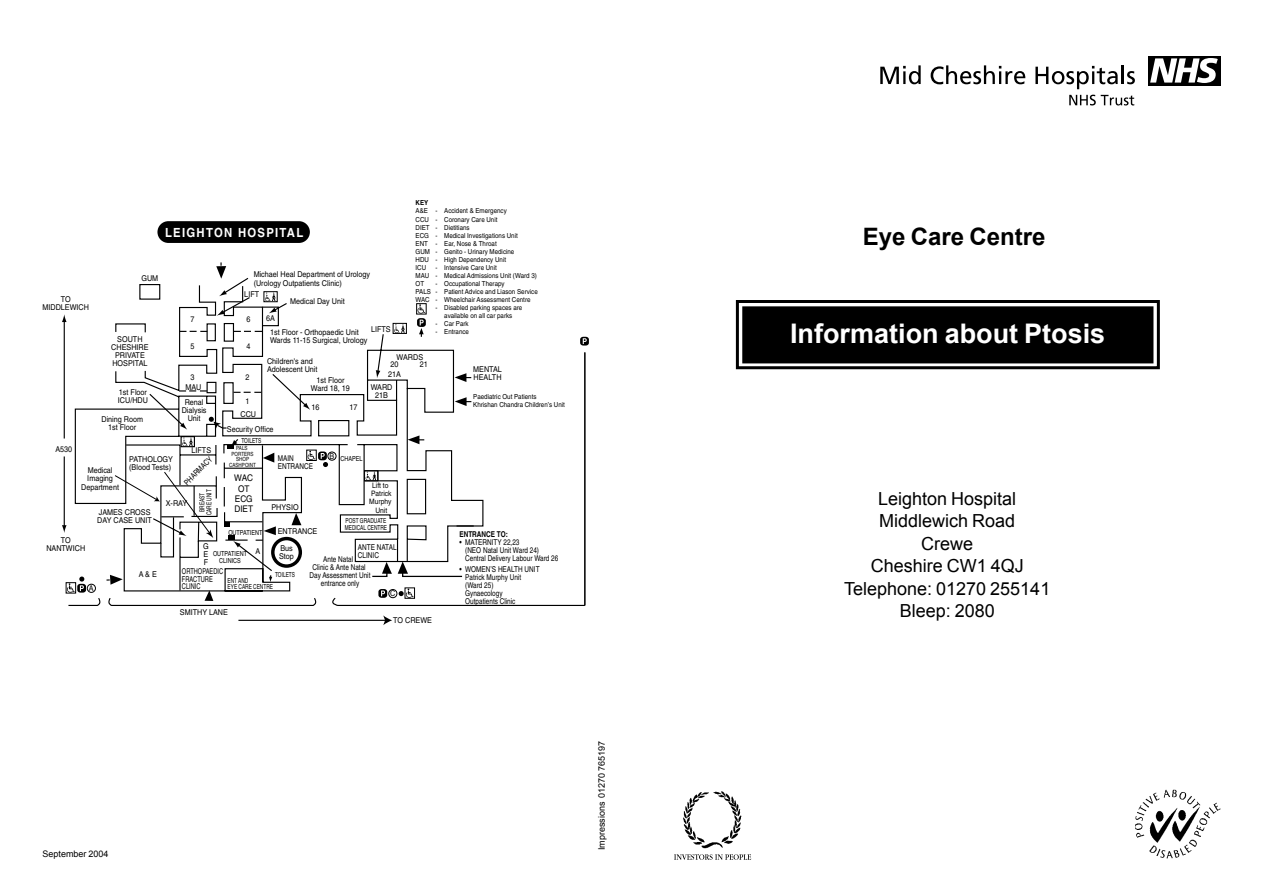
<style>
.page{position:relative;width:1263px;height:893px;background:#fff}
.page>*{position:absolute;margin:0;border:0;box-sizing:border-box;transform-origin:0 0}
.t1{font:700 27px "Arial";color:#fff}
.t2{font:700 24px "Arial";color:#000}
.t3{font:18px "Arial";color:#000}
.t4{font:700 12.6px "Helvetica";letter-spacing:.11em;color:#fff;scale:.9 1}
.t5{font:9.15px/10.4px "Helvetica";color:#000;text-align:center;scale:.9 1}
.t6{font:9px "Arial";color:#000}
.t7{font:7.95px/7.9px "Helvetica";color:#000;scale:.9 1}
.t8{font:7.95px/7.9px "Helvetica";color:#000;scale:.8 1}
.t9{font:7.95px/7.5px "Helvetica";color:#000;scale:.71 1}
.t10{font:700 7.95px "Helvetica";color:#000;scale:.8 1}
.t11{font:7.5px/7.9px "Helvetica";color:#000;text-align:center;scale:.9 1}
.t12{font:6.9px/7.9px "Helvetica";color:#000;scale:.9 1}
.t13{font:6.9px/6.9px "Helvetica";color:#000;scale:.7 1}
.t14{font:6.9px/6.9px "Helvetica";color:#000;scale:.8 1}
.t15{font:5.7px/5.7px "Helvetica";color:#000;text-align:center;scale:.8 1}
.s1{font-weight:700}
</style>
<div class="page">
<div style="left:743px;top:307px;width:410px;height:56px;background:#000"></div>
<div style="left:742px;top:306px;width:411px;height:57px;border:2px solid #000"></div>
<svg style="left:880px;top:65px;width:41px;height:19px"></svg>
<svg style="left:930px;top:65px;width:95px;height:19px"></svg>
<svg style="left:1035px;top:65px;width:100px;height:24px"></svg>
<div style="left:1148px;top:56px;width:72px;height:30px;background:#000"></div>
<svg style="left:1150px;top:58px;width:68px;height:25px"></svg>
<svg style="left:1069px;top:95px;width:65px;height:10px"></svg>
<img style="left:683px;top:791px;width:59px;height:58px">
<svg style="left:674px;top:854px;width:77px;height:6px"></svg>
<img style="left:1135px;top:790px;width:85px;height:68px">
<div style="left:736px;top:300px;width:424px;height:69px;border:3px solid #000"></div>
<div style="left:157px;top:221px;width:153px;height:22px;background:#000;border-radius:11px"></div>
<hr style="left:238px;top:620px;width:148px;height:1px;background:#000">
<svg style="left:383px;top:615px;width:9px;height:10px"></svg>
<hr style="left:64px;top:320px;width:1px;height:118px;background:#000">
<svg style="left:62px;top:314px;width:5px;height:8px"></svg>
<hr style="left:64px;top:456px;width:1px;height:71px;background:#000">
<svg style="left:62px;top:525px;width:5px;height:8px"></svg>
<svg style="left:67px;top:336px;width:519px;height:270px"></svg>
<div style="left:87px;top:584px;width:9px;height:9px;border:1px solid #000;border-radius:50%"></div>
<svg style="left:580px;top:337px;width:9px;height:9px"></svg>
<svg style="left:583px;top:338px;width:4px;height:6px"></svg>
<hr style="left:584px;top:352px;width:1px;height:253px;background:#000">
<svg style="left:107px;top:262px;width:367px;height:339px"></svg>
<p class="t7" style="left:43px;top:295px;width:53px;text-align:center">TO<br>MIDDLEWICH</p>
<p class="t7" style="left:141px;top:274px;width:20px">GUM</p>
<p class="t7" style="left:111px;top:335px;width:43px;text-align:center">SOUTH<br>CHESHIRE<br>PRIVATE<br>HOSPITAL</p>
<p class="t7" style="left:118px;top:388px;width:35px">1st Floor<br>ICU/HDU</p>
<p class="t7" style="left:101px;top:415px;width:48px;text-align:center">Dining Room<br>1st Floor</p>
<p class="t12" style="left:416px;top:199px;width:115px"><span class="s1">KEY<br></span>A&amp;E - Accident &amp; Emergency<br>CCU - Coronary Care Unit<br>DIET - Dietitians<br>ECG - Medical Investigations Unit<br>ENT - Ear, Nose &amp; Throat<br>GUM - Genito - Urinary Medicine<br>HDU - High Dependency Unit<br>ICU</p>
<p class="t4" style="left:165px;top:225px;width:155px">LEIGHTON HOSPITAL</p>
<p class="t12" style="left:416px;top:263px;width:136px;text-indent:20px">- Intensive Care Unit<br>MAU - Medical Admissions Unit (Ward 3)<br>OT</p>
<p class="t7" style="left:254px;top:269px;width:131px;line-height:9.1px">Michael Heal Department of Urology (Urology Outpatients Clinic)</p>
<p class="t12" style="left:416px;top:279px;width:137px;text-indent:20px">- Occupational Therapy<br>PALS - Patient Advice and Liason Service<br>WAC - Wheelchair Assessment Centre</p>
<p class="t12" style="left:436px;top:303px;width:98px;text-align:center">- Disabled parking spaces are available on all car parks</p>
<p class="t12" style="left:436px;top:319px;width:38px">- Car Park</p>
<p class="t12" style="left:436px;top:327px;width:39px">- Entrance</p>
<p class="t7" style="left:244px;top:290px;width:18px">LIFT</p>
<p class="t7" style="left:290px;top:297px;width:62px">Medical Day Unit</p>
<p class="t7" style="left:246px;top:316px;width:6px">6</p>
<p class="t7" style="left:266px;top:314px;width:11px">6A</p>
<p class="t7" style="left:246px;top:342px;width:6px">4</p>
<p class="t7" style="left:191px;top:316px;width:6px">7</p>
<p class="t7" style="left:191px;top:342px;width:6px">5</p>
<p class="t7" style="left:191px;top:373px;width:6px">3</p>
<p class="t7" style="left:246px;top:373px;width:6px">2</p>
<p class="t7" style="left:246px;top:397px;width:6px">1</p>
<p class="t7" style="left:371px;top:325px;width:23px">LIFTS</p>
<p class="t7" style="left:270px;top:329px;width:110px">1st Floor - Orthopaedic Unit<br>Wards 11-15 Surgical, Urology</p>
<p class="t7" style="left:267px;top:358px;width:58px">Children's and<br>Adolescent Unit</p>
<p class="t7" style="left:311px;top:376px;width:45px;text-align:center">1st Floor<br>Ward 18, 19</p>
<p class="t7" style="left:311px;top:403px;width:10px">16</p>
<p class="t7" style="left:349px;top:403px;width:10px">17</p>
<p class="t7" style="left:397px;top:353px;width:31px">WARDS</p>
<p class="t7" style="left:391px;top:361px;width:10px">20</p>
<p class="t7" style="left:420px;top:361px;width:10px">21</p>
<p class="t7" style="left:388px;top:371px;width:16px">21A</p>
<p class="t7" style="left:473px;top:365px;width:33px">MENTAL<br>HEALTH</p>
<p class="t7" style="left:371px;top:383px;width:26px;text-align:center">WARD<br>21B</p>
<p class="t7" style="left:185px;top:383px;width:19px">MAU</p>
<p class="t12" style="left:473px;top:392px;width:103px">Paediatric Out Patients<br>Khrishan Chandra Children’s Unit</p>
<p class="t7" style="left:182px;top:398px;width:29px;text-align:center">Renal<br>Dialysis<br>Unit</p>
<p class="t7" style="left:241px;top:410px;width:19px">CCU</p>
<p class="t7" style="left:227px;top:425px;width:53px">Security Office</p>
<p class="t13" style="left:241px;top:438px;width:30px">TOILETS</p>
<p class="t7" style="left:55px;top:445px;width:20px">A530</p>
<p class="t7" style="left:191px;top:447px;width:23px">LIFTS</p>
<p class="t8" style="left:183px;top:481px;width:47px;rotate:-45deg">PHARMACY</p>
<p class="t7" style="left:129px;top:455px;width:50px">PATHOLOGY (Blood Tests)</p>
<p class="t7" style="left:97px;top:508px;width:62px">JAMES CROSS<br>DAY CASE UNIT</p>
<p class="t7" style="left:81px;top:467px;width:43px;text-align:center">Medical<br>Imaging<br>Department</p>
<p class="t7" style="left:166px;top:499px;width:25px">X-RAY</p>
<p class="t13" style="left:199px;top:515px;width:39px;text-align:center;rotate:-90deg">BREAST<br>CARE UNIT</p>
<p class="t15" style="left:229px;top:445px;width:35px">PALS<br>PORTERS<br>SHOP<br>CASHPOINT</p>
<p class="t5" style="left:234px;top:473px;width:23px">WAC<br>OT<br>ECG<br>DIET</p>
<p class="t14" style="left:228px;top:529px;width:44px">OUTPATIENT</p>
<p class="t8" style="left:278px;top:454px;width:46px">MAIN<br>ENTRANCE</p>
<p class="t7" style="left:271px;top:503px;width:32px">PHYSIO</p>
<p class="t7" style="left:278px;top:527px;width:46px">ENTRANCE</p>
<p class="t7" style="left:330px;top:452px;width:7px">B</p>
<p class="t14" style="left:340px;top:455px;width:29px">CHAPEL</p>
<p class="t11" style="left:369px;top:482px;width:26px">Lift to<br>Patrick<br>Murphy<br>Unit</p>
<p class="t13" style="left:345px;top:517px;width:62px">POST GRADUATE<br>MEDICAL CENTRE</p>
<p class="t7" style="left:46px;top:536px;width:45px;text-align:center">TO<br>NANTWICH</p>
<p class="t7" style="left:89px;top:584px;width:7px">A</p>
<p class="t7" style="left:203px;top:537px;width:8px;line-height:16.8px">G<br>F</p>
<p class="t14" style="left:219px;top:551px;width:53px;text-indent:-6px">OUTPATIENT <sup>A<br></sup>CLINICS</p>
<p class="t7" style="left:204px;top:550px;width:7px">E</p>
<p class="t7" style="left:279px;top:544px;width:18px">Bus<br>Stop</p>
<p class="t7" style="left:139px;top:570px;width:22px">A &amp; E</p>
<p class="t9" style="left:182px;top:568px;width:60px">ORTHOPAEDIC<br>FRACTURE<br>CLINIC</p>
<p class="t13" style="left:275px;top:571px;width:30px">TOILETS</p>
<p class="t13" style="left:228px;top:577px;width:66px">ENT AND<br>EYE CARE CENTRE</p>
<p class="t7" style="left:180px;top:608px;width:55px">SMITHY LANE</p>
<p class="t8" style="left:358px;top:543px;width:50px">ANTE NATAL<br>CLINIC</p>
<p class="t8" style="left:310px;top:556px;width:78px;text-align:center">Ante Natal<br>Clinic &amp; Ante Natal<br>Day Assessment Unit entrance only</p>
<p class="t7" style="left:390px;top:590px;width:7px">C</p>
<p class="t7" style="left:393px;top:616px;width:45px">TO CREWE</p>
<p class="t10" style="left:459px;top:529px;width:62px">ENTRANCE TO:</p>
<p class="t8" style="left:465px;top:538px;width:118px;text-indent:-6px">• MATERNITY 22,23<br>(NEO Natal Unit Ward 24)<br>Central Delivery Labour Ward 26</p>
<p class="t8" style="left:465px;top:565px;width:94px;text-indent:-6px">• WOMEN’S HEALTH UNIT<br>Patrick Murphy Unit (Ward 25)<br>Gynaecology<br>Outpatients Clinic</p>
<p class="t6" style="left:43px;top:849px;width:68px">September 2004</p>
<p class="t6" style="left:597px;top:850px;width:111px;rotate:-90deg">Impressions 01270 765197</p>
<p class="t2" style="left:863px;top:223px;width:184px">Eye Care Centre</p>
<p class="t1" style="left:790px;top:318px;width:317px">Information about Ptosis</p>
<p class="t3" style="left:878px;top:488px;width:140px">Leighton Hospital</p>
<p class="t3" style="left:879px;top:511px;width:138px">Middlewich Road</p>
<p class="t3" style="left:921px;top:533px;width:54px">Crewe</p>
<p class="t3" style="left:871px;top:556px;width:155px">Cheshire CW1 4QJ</p>
<p class="t3" style="left:844px;top:578px;width:208px">Telephone: 01270 255141</p>
<p class="t3" style="left:900px;top:601px;width:97px">Bleep: 2080</p>
</div>
